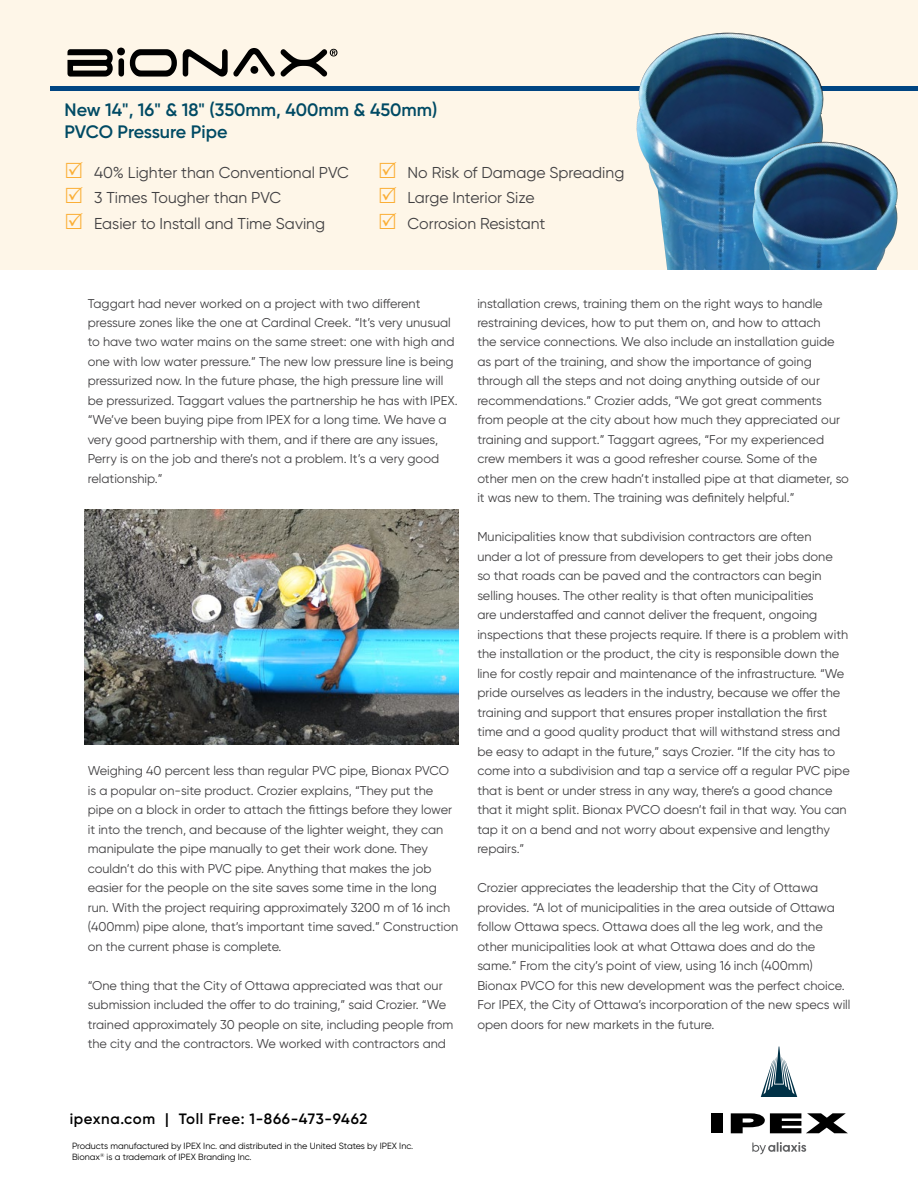
<style>
.page{position:relative;width:918px;height:1188px;background:#fff}
.page>*{position:absolute;margin:0;border:0;box-sizing:border-box;transform-origin:0 0}
.t1{font:600 18px/21.6px "Gilroy";color:#004a64}
.t2{font:15.75px/25.5px "Gilroy";color:#414042}
.t3{font:600 15px "Gilroy";letter-spacing:.04em;color:#000}
.t4{font:12.75px/19.5px "Gilroy";color:#414042}
.t5{font:9px/10.8px "Gilroy";color:#000}
</style>
<div class="page">
<div style="left:0;top:0;width:918px;height:270px;background:#fef6e8"></div>
<hr style="left:51px;top:87px;width:867px;height:4px;background:#004582">
<svg style="left:68px;top:48px;width:109px;height:29px"></svg>
<svg style="left:183px;top:48px;width:92px;height:29px"></svg>
<svg style="left:281px;top:49px;width:57px;height:28px"></svg>
<img style="left:628px;top:33px;width:199px;height:237px">
<img style="left:746px;top:142px;width:152px;height:128px">
<img style="left:84px;top:509px;width:375px;height:236px">
<div style="left:711px;top:1113px;width:12px;height:20px;background:#000"></div>
<svg style="left:731px;top:1113px;width:117px;height:20px"></svg>
<svg style="left:761px;top:1047px;width:36px;height:50px"></svg>
<svg style="left:752px;top:1142px;width:54px;height:12px"></svg>
<h1 class="t1" style="left:65px;top:99px;width:374px">New 14", 16" &amp; 18" (350mm, 400mm &amp; 450mm)<br>PVCO Pressure Pipe</h1>
<p class="t2" style="left:94px;top:159px;width:256px">40% Lighter than Conventional PVC<br>3 Times Tougher than PVC<br>Easier to Install and Time Saving</p>
<p class="t2" style="left:408px;top:159px;width:218px">No Risk of Damage Spreading<br>Large Interior Size<br>Corrosion Resistant</p>
<p class="t4" style="left:88px;top:293px;width:372px">Taggart had never worked on a project with two different pressure zones like the one at Cardinal Creek. “It’s very unusual to have two water mains on the same street: one with high and one with low water pressure.” The new low pressure line is being pressurized now. In the future phase, the high pressure line will be pressurized. Taggart values the partnership he has with IPEX. “We’ve been buying pipe from IPEX for a long time. We have a very good partnership with them, and if there are any issues, Perry is on the job and there’s not a problem. It’s a very good relationship.”</p>
<p class="t4" style="left:88px;top:761px;width:372px">Weighing 40 percent less than regular PVC pipe, Bionax PVCO is a popular on-site product. Crozier explains, “They put the pipe on a block in order to attach the fittings before they lower it into the trench, and because of the lighter weight, they can manipulate the pipe manually to get their work done. They couldn’t do this with PVC pipe. Anything that makes the job easier for the people on the site saves some time in the long run. With the project requiring approximately 3200 m of 16 inch (400mm) pipe alone, that’s important time saved.” Construction on the current phase is complete.</p>
<p class="t4" style="left:88px;top:976px;width:367px">“One thing that the City of Ottawa appreciated was that our submission included the offer to do training,” said Crozier. “We trained approximately 30 people on site, including people from the city and the contractors. We worked with contractors and</p>
<p class="t4" style="left:477px;top:293px;width:373px">installation crews, training them on the right ways to handle restraining devices, how to put them on, and how to attach<br>the service connections. We also include an installation guide as part of the training, and show the importance of going through all the steps and not doing anything outside of our recommendations.” Crozier adds, “We got great comments from people at the city about how much they appreciated our training and support.” Taggart agrees, “For my experienced crew members it was a good refresher course. Some of the other men on the crew hadn’t installed pipe at that diameter, so it was new to them. The training was definitely helpful.”</p>
<p class="t4" style="left:477px;top:527px;width:374px">Municipalities know that subdivision contractors are often<br>under a lot of pressure from developers to get their jobs done<br>so that roads can be paved and the contractors can begin selling houses. The other reality is that often municipalities<br>are understaffed and cannot deliver the frequent, ongoing inspections that these projects require. If there is a problem with the installation or the product, the city is responsible down the line for costly repair and maintenance of the infrastructure. “We pride ourselves as leaders in the industry, because we offer the training and support that ensures proper installation the first time and a good quality product that will withstand stress and be easy to adapt in the future,” says Crozier. “If the city has to come into a subdivision and tap a service off a regular PVC pipe that is bent or under stress in any way, there’s a good chance that it might split. Bionax PVCO doesn’t fail in that way. You can tap it on a bend and not worry about expensive and lengthy repairs.”</p>
<p class="t4" style="left:477px;top:878px;width:375px">Crozier appreciates the leadership that the City of Ottawa provides. “A lot of municipalities in the area outside of Ottawa follow Ottawa specs. Ottawa does all the leg work, and the other municipalities look at what Ottawa does and do the same.” From the city’s point of view, using 16 inch (400mm)<br>Bionax PVCO for this new development was the perfect choice.<br>For IPEX, the City of Ottawa’s incorporation of the new specs will open doors for new markets in the future.</p>
<p class="t3" style="left:70px;top:1110px;width:299px">ipexna.com | Toll Free: 1-866-473-9462</p>
<p class="t5" style="left:72px;top:1140px;width:343px">Products manufactured by IPEX Inc. and distributed in the United States by IPEX Inc.<br>Bionax<sup>®</sup> is a trademark of IPEX Branding Inc.</p>
</div>
